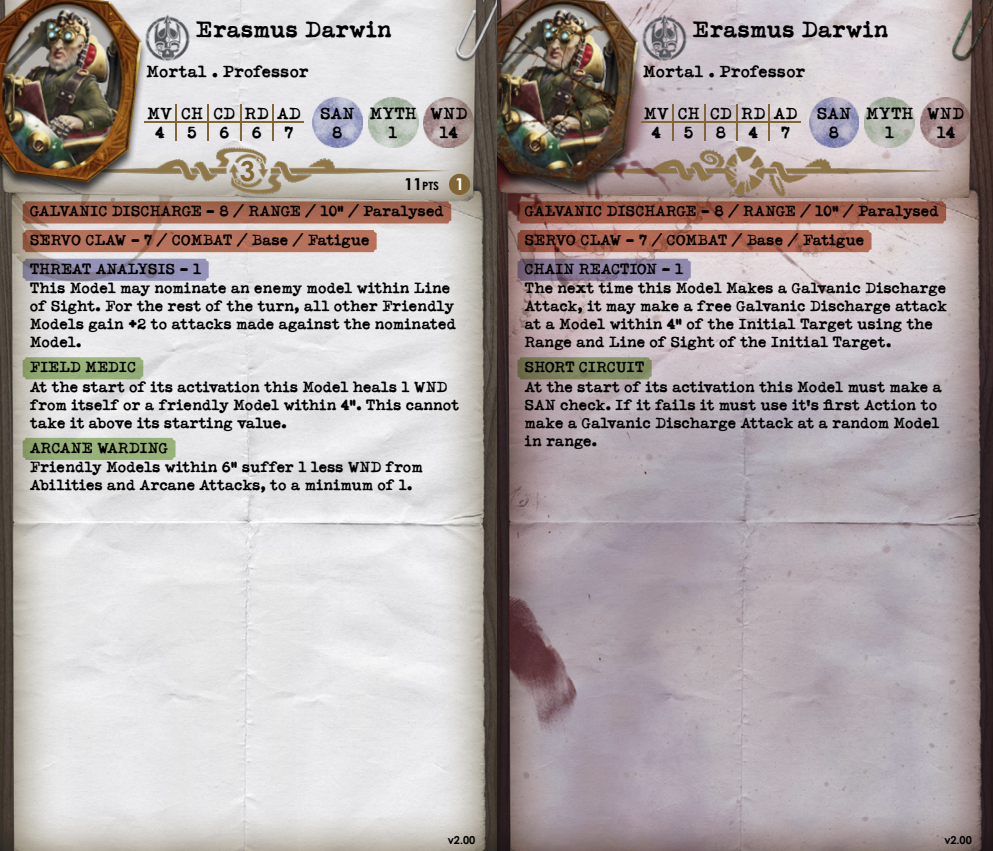
<style>
.page{position:relative;width:993px;height:851px;background:#fff}
.page>*{position:absolute;margin:0;border:0;box-sizing:border-box;transform-origin:0 0}
.t1{font:700 27.5px "Century Gothic Pro";color:#816533}
.t2{font:700 22.5px "Typeka";color:#000}
.t3{font:700 16.5px/19px "Typeka";color:#000;text-align:center}
.t4{font:700 16.5px "Century Gothic Pro";color:#fff}
.t5{font:700 15px/18px "Typeka";letter-spacing:-.01em;color:#000}
.t6{font:700 11.5px "Century Gothic Pro";color:#000}
.t7{font:700 11px "Century Gothic Pro";letter-spacing:-.01em;color:#000}
.s1{font-size:16.5px}
</style>
<div class="page">
<img style="left:496px;top:369px;width:496px;height:481px">
<img style="left:496px;top:0;width:496px;height:369px">
<div style="left:472px;top:0;width:172px;height:196px;background:#000;opacity:.75"></div>
<img style="left:496px;top:0;width:146px;height:187px">
<img style="left:638px;top:12px;width:52px;height:52px">
<img style="left:930px;top:0;width:62px;height:78px">
<img style="left:808px;top:97px;width:50px;height:50px">
<img style="left:864px;top:97px;width:50px;height:50px">
<img style="left:920px;top:97px;width:50px;height:50px">
<hr style="left:671px;top:104px;width:2px;height:36px;background:#816533">
<hr style="left:736px;top:104px;width:1px;height:36px;background:#816533">
<hr style="left:703px;top:104px;width:2px;height:36px;background:#816533">
<hr style="left:768px;top:104px;width:2px;height:36px;background:#816533">
<hr style="left:641px;top:121px;width:159px;height:2px;background:#816533">
<svg style="left:517px;top:201px;width:428px;height:22px;background:#9d5945"></svg>
<svg style="left:517px;top:230px;width:354px;height:22px;background:#aa624e"></svg>
<svg style="left:517px;top:259px;width:173px;height:22px;background:#877996"></svg>
<svg style="left:517px;top:357px;width:134px;height:22px;background:#7f865e"></svg>
<img style="left:0;top:221px;width:496px;height:629px">
<img style="left:0;top:0;width:496px;height:221px">
<img style="left:44px;top:144px;width:408px;height:54px">
<div style="left:0;top:0;width:148px;height:196px;background:#000;opacity:.75"></div>
<img style="left:0;top:0;width:146px;height:187px">
<img style="left:142px;top:12px;width:52px;height:52px">
<img style="left:416px;top:0;width:80px;height:78px">
<img style="left:312px;top:97px;width:50px;height:50px">
<img style="left:368px;top:97px;width:50px;height:50px">
<img style="left:424px;top:97px;width:49px;height:50px">
<hr style="left:175px;top:104px;width:2px;height:36px;background:#816533">
<hr style="left:240px;top:104px;width:1px;height:36px;background:#816533">
<hr style="left:207px;top:104px;width:2px;height:36px;background:#816533">
<hr style="left:272px;top:104px;width:1px;height:36px;background:#816533">
<hr style="left:144px;top:121px;width:160px;height:2px;background:#816533">
<div style="left:449px;top:174px;width:21px;height:21px;background:#816533;border-radius:50%"></div>
<svg style="left:23px;top:201px;width:428px;height:22px;background:#a3664f"></svg>
<svg style="left:23px;top:230px;width:353px;height:22px;background:#b37059"></svg>
<svg style="left:23px;top:259px;width:185px;height:22px;background:#8e8aa9"></svg>
<div style="left:23px;top:357px;width:120px;height:22px;background:linear-gradient(to right,#91a870,#9bb57d);border-radius:3px"></div>
<div style="left:23px;top:438px;width:152px;height:22px;background:linear-gradient(to right,#91a870,#9cb57c);border-radius:3px"></div>
<h2 class="t2" style="left:196px;top:14px;width:197px">Erasmus Darwin</h2>
<p class="t3" style="left:146px;top:61px;width:164px">Mortal . Professor</p>
<p class="t3" style="left:147px;top:103px;width:27px">MV<br>4</p>
<p class="t3" style="left:277px;top:103px;width:25px">AD<br>7</p>
<p class="t3" style="left:320px;top:103px;width:36px">SAN<br>8</p>
<p class="t3" style="left:369px;top:103px;width:49px">MYTH<br>1</p>
<p class="t3" style="left:430px;top:103px;width:39px">WND<br>14</p>
<p class="t3" style="left:181px;top:103px;width:24px">CH<br>5</p>
<p class="t3" style="left:213px;top:103px;width:23px">CD<br>6</p>
<p class="t3" style="left:244px;top:103px;width:26px">RD<br>6</p>
<h1 class="t1" style="left:240px;top:154px;width:17px">3</h1>
<p class="t6" style="left:404px;top:179px;width:36px"><span class="s1">11</span>pts</p>
<p class="t4" style="left:455px;top:174px;width:11px">1</p>
<p class="t5" style="left:30px;top:196px;width:415px;line-height:28.8px">GALVANIC DISCHARGE - 8 / RANGE / 10” / Paralysed<br>SERVO CLAW - 7 / COMBAT / Base / Fatigue<br>THREAT ANALYSIS - 1</p>
<p class="t5" style="left:30px;top:278px;width:427px">This Model may nominate an enemy model within Line of Sight. For the rest of the turn, all other Friendly Models gain +2 to attacks made against the nominated Model.</p>
<p class="t5" style="left:30px;top:357px;width:431px">FIELD MEDIC<br>At the start of its activation this Model heals 1 WND from itself or a friendly Model within 4”. This cannot take it above its starting value.</p>
<p class="t5" style="left:30px;top:437px;width:394px;line-height:18.8px">ARCANE WARDING<br>Friendly Models within 6” suffer 1 less WND from<br>Abilities and Arcane Attacks, to a minimum of 1.</p>
<h2 class="t2" style="left:692px;top:14px;width:197px">Erasmus Darwin</h2>
<p class="t3" style="left:642px;top:61px;width:164px">Mortal . Professor</p>
<p class="t3" style="left:741px;top:103px;width:26px">RD<br>4</p>
<p class="t3" style="left:643px;top:103px;width:27px">MV<br>4</p>
<p class="t3" style="left:773px;top:103px;width:25px">AD<br>7</p>
<p class="t3" style="left:816px;top:103px;width:36px">SAN<br>8</p>
<p class="t3" style="left:865px;top:103px;width:49px">MYTH<br>1</p>
<p class="t3" style="left:926px;top:103px;width:39px">WND<br>14</p>
<p class="t3" style="left:677px;top:103px;width:24px">CH<br>5</p>
<p class="t3" style="left:709px;top:103px;width:23px">CD<br>8</p>
<p class="t5" style="left:524px;top:196px;width:415px;line-height:28.8px">GALVANIC DISCHARGE - 8 / RANGE / 10” / Paralysed<br>SERVO CLAW - 7 / COMBAT / Base / Fatigue<br>CHAIN REACTION - 1</p>
<p class="t5" style="left:524px;top:278px;width:424px">The next time this Model Makes a Galvanic Discharge Attack, it may make a free Galvanic Discharge attack at a Model within 4” of the Initial Target using the Range and Line of Sight of the Initial Target.</p>
<p class="t5" style="left:524px;top:357px;width:419px">SHORT CIRCUIT<br>At the start of its activation this Model must make a SAN check. If it fails it must use it’s first Action to make a Galvanic Discharge Attack at a random Model in range.</p>
<p class="t7" style="left:448px;top:833px;width:29px">v2.00</p>
<p class="t7" style="left:944px;top:833px;width:29px">v2.00</p>
</div>
